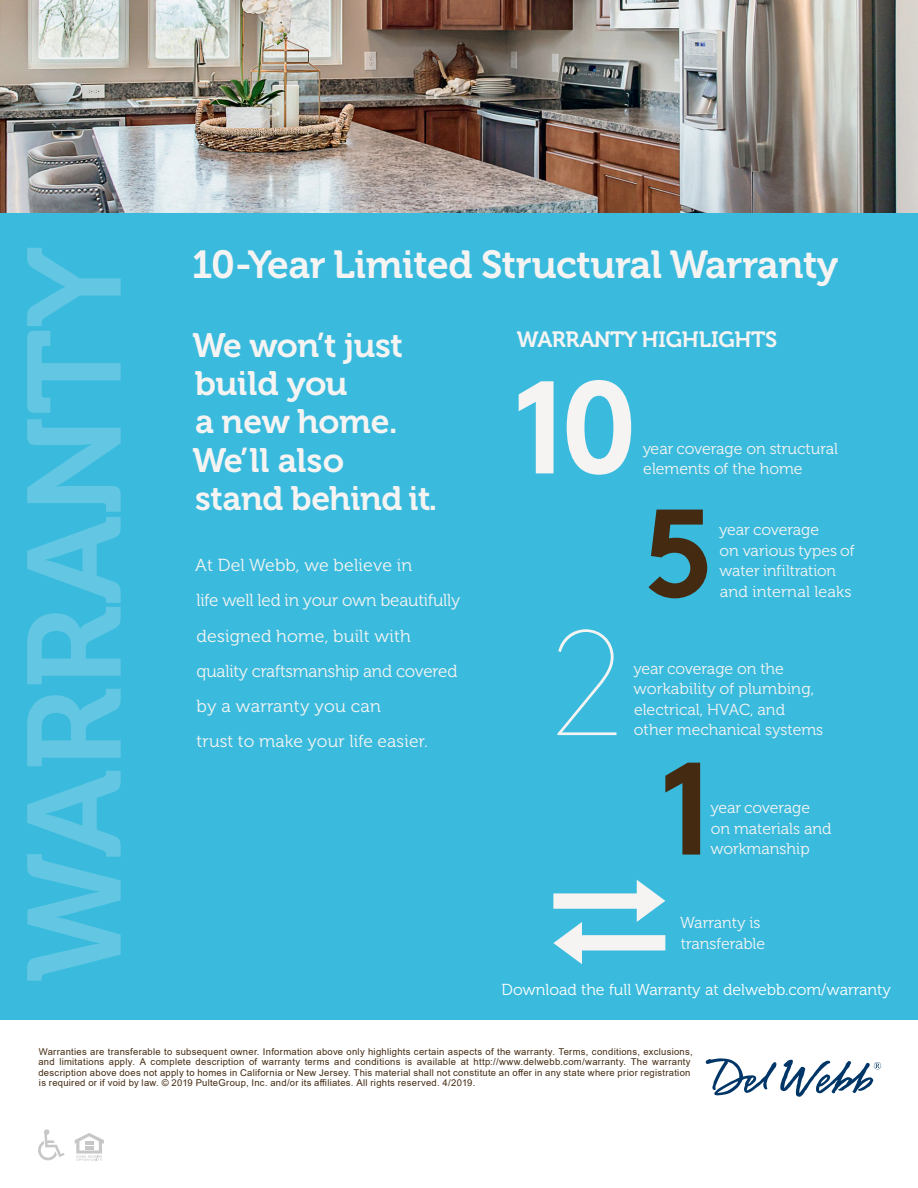
<style>
.page{position:relative;width:918px;height:1188px;background:#fff}
.page>*{position:absolute;margin:0;border:0;box-sizing:border-box;transform-origin:0 0}
.t1{font:100 149.1px "Brown Std";color:#f5f4f3}
.t2{font:131.7px "Museo 700";letter-spacing:-.005em;color:#63c7e3}
.t3{font:39px "Museo 700";letter-spacing:-.01em;color:#f5f4f3}
.t4{font:33.75px/38.2px "Museo 700";letter-spacing:-.01em;color:#f5f4f3}
.t5{font:22.05px "Museo 700";letter-spacing:-.015em;color:#f5f4f3}
.t6{font:17.4px/35.2px "Museo 300";color:#f5f4f3}
.t7{font:15.9px/20.4px "Museo 300";color:#f5f4f3}
.t8{font:15.9px "Museo 300";color:#fff}
.t9{font:9.3px/10.5px "Arial";letter-spacing:.03em;color:#432a10}
</style>
<div class="page">
<div style="left:0;top:199px;width:918px;height:821px;background:#3abbdd"></div>
<img style="left:0;top:0;width:918px;height:212px">
<svg style="left:553px;top:880px;width:112px;height:84px"></svg>
<svg style="left:648px;top:510px;width:59px;height:88px"></svg>
<svg style="left:519px;top:380px;width:112px;height:95px"></svg>
<svg style="left:665px;top:763px;width:35px;height:92px"></svg>
<svg style="left:38px;top:1129px;width:27px;height:31px"></svg>
<svg style="left:75px;top:1133px;width:29px;height:28px"></svg>
<svg style="left:706px;top:1058px;width:175px;height:39px"></svg>
<p class="t2" style="left:2px;top:983px;width:738px;rotate:-90deg">WARRANTY</p>
<p class="t3" style="left:192px;top:243px;width:648px">10-Year Limited Structural Warranty</p>
<p class="t4" style="left:193px;top:326px;width:212px">We won’t just build you<br>a new home.</p>
<p class="t4" style="left:192px;top:441px;width:246px">We’ll also stand behind it.</p>
<p class="t6" style="left:195px;top:548px;width:267px">At Del Webb, we believe in<br>life well led in your own beautifully designed home, built with quality craftsmanship and covered by a warranty you can<br>trust to make your life easier.</p>
<p class="t5" style="left:517px;top:327px;width:262px">WARRANTY HIGHLIGHTS</p>
<p class="t7" style="left:643px;top:439px;width:197px;line-height:20px">year coverage on structural elements of the home</p>
<h1 class="t1" style="left:551px;top:601px;width:76px">2</h1>
<p class="t7" style="left:719px;top:520px;width:137px">year coverage<br>on various types of water infiltration and internal leaks</p>
<p class="t7" style="left:633px;top:659px;width:191px">year coverage on the workability of plumbing, electrical, HVAC, and other mechanical systems</p>
<p class="t7" style="left:710px;top:798px;width:123px">year coverage on materials and workmanship</p>
<p class="t7" style="left:680px;top:913px;width:82px">Warranty is</p>
<p class="t7" style="left:681px;top:933px;width:86px">transferable</p>
<p class="t8" style="left:502px;top:981px;width:391px">Download the full Warranty at delwebb.com/warranty</p>
<p class="t9" style="left:38px;top:1046px;width:656px">Warranties are transferable to subsequent owner. Information above only highlights certain aspects of the warranty. Terms, conditions, exclusions, and limitations apply. A complete description of warranty terms and conditions is available at http://www.delwebb.com/warranty. The warranty description above does not apply to homes in California or New Jersey. This material shall not constitute an offer in any state where prior registration is required or if void by law. © 2019 PulteGroup, Inc. and/or its affiliates. All rights reserved. 4/2019.</p>
</div>
